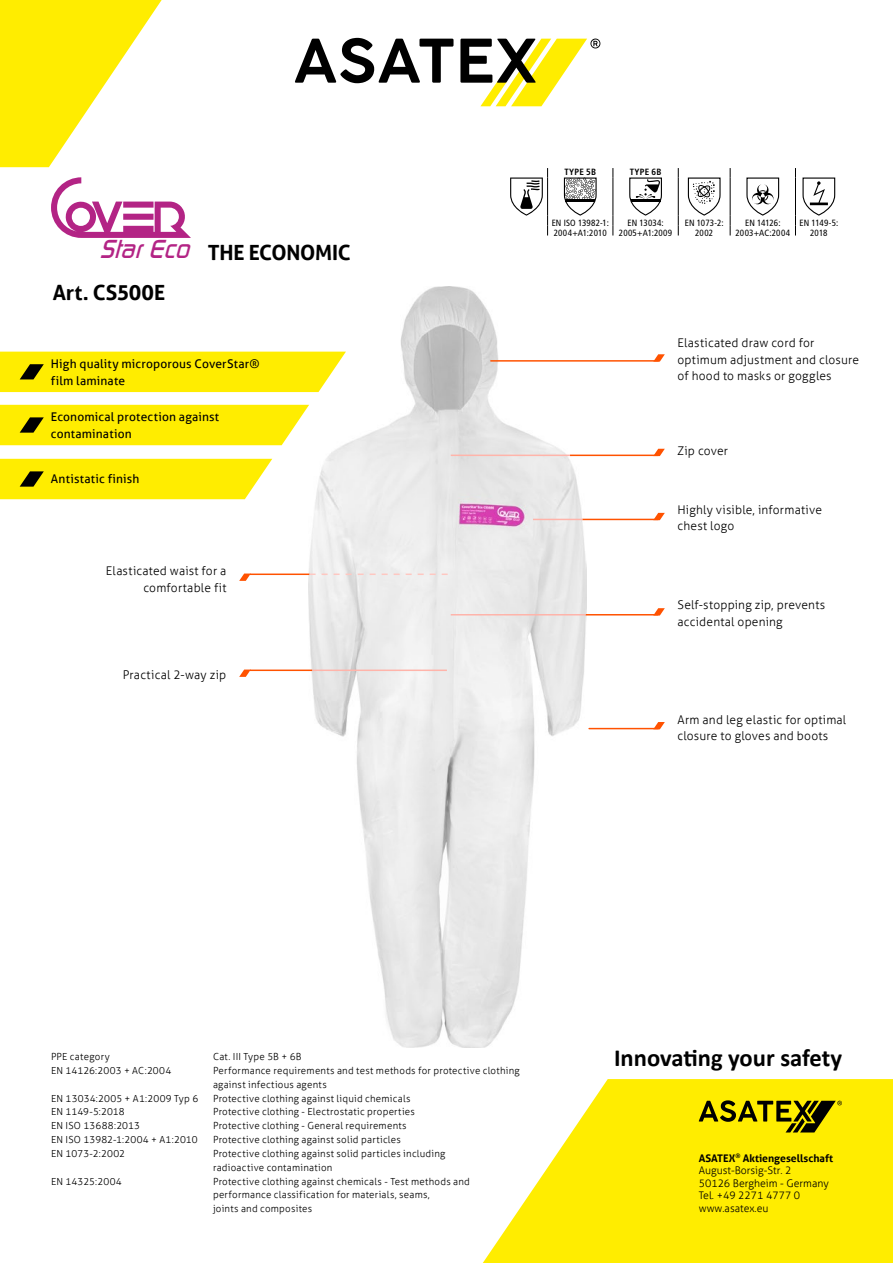
<style>
.page{position:relative;width:893px;height:1263px;background:#fff}
.page>*{position:absolute;margin:0;border:0;box-sizing:border-box;transform-origin:0 0}
.t1{font:italic 500 25.2px "Dicot";color:#b32485}
.t2{font:700 24.6px "Calibri";color:#000}
.t3{font:700 21px "Aller";letter-spacing:-.01em;color:#000}
.t4{font:300 12px/16.5px "Aller";letter-spacing:.015em;color:#000}
.t5{font:12px/16.5px "Aller";letter-spacing:.015em;color:#000}
.t6{font:300 10.5px/12.6px "Aller";color:#000}
.t7{font:300 9.75px/13.8px "Aller";letter-spacing:.025em;color:#000}
.t8{font:condensed 9px "Frutiger LT Std";letter-spacing:.015em;color:#000}
.t9{font:700 condensed 9px "Frutiger LT Std";letter-spacing:.03em;color:#000}
.s1{font-weight:700}
</style>
<div class="page">
<svg style="left:483px;top:1079px;width:410px;height:184px;fill:#ffed00"></svg>
<svg style="left:295px;top:38px;width:305px;height:68px"></svg>
<svg style="left:699px;top:1100px;width:143px;height:32px;background:#a49900"></svg>
<svg style="left:0;top:0;width:162px;height:167px"></svg>
<img style="left:308px;top:286px;width:279px;height:761px">
<hr style="left:589px;top:728px;width:69px;height:1px;background:#ff5200">
<svg style="left:653px;top:722px;width:12px;height:7px"></svg>
<hr style="left:250px;top:573px;width:60px;height:2px;background:#ff5200">
<svg style="left:239px;top:573px;width:12px;height:8px"></svg>
<svg style="left:310px;top:573px;width:138px;height:2px"></svg>
<hr style="left:312px;top:669px;width:135px;height:2px;background:#ffb4aa">
<hr style="left:250px;top:669px;width:62px;height:2px;background:#ff5200">
<svg style="left:239px;top:669px;width:12px;height:8px"></svg>
<hr style="left:491px;top:360px;width:167px;height:2px;background:#ff5200">
<svg style="left:653px;top:354px;width:12px;height:8px"></svg>
<hr style="left:570px;top:455px;width:88px;height:1px;background:#ff5200">
<svg style="left:653px;top:449px;width:12px;height:7px"></svg>
<hr style="left:451px;top:455px;width:119px;height:1px;background:#ffb4aa">
<hr style="left:585px;top:614px;width:73px;height:1px;background:#ff5200">
<svg style="left:654px;top:608px;width:11px;height:7px"></svg>
<hr style="left:451px;top:614px;width:134px;height:1px;background:#ffb4aa">
<hr style="left:582px;top:519px;width:76px;height:1px;background:#ff5200">
<svg style="left:653px;top:513px;width:12px;height:7px"></svg>
<hr style="left:533px;top:519px;width:49px;height:1px;background:#ffb4aa">
<div style="left:0;top:352px;width:346px;height:40px;background:#ffed00"></div>
<div style="left:0;top:405px;width:309px;height:40px;background:#ffed00"></div>
<svg style="left:0;top:459px;width:272px;height:40px;background:#fae90c"></svg>
<svg style="left:51px;top:177px;width:140px;height:61px"></svg>
<svg style="left:613px;top:216px;width:1px;height:19px"></svg>
<svg style="left:678px;top:216px;width:1px;height:19px"></svg>
<svg style="left:730px;top:216px;width:1px;height:19px"></svg>
<svg style="left:795px;top:216px;width:1px;height:19px"></svg>
<hr style="left:613px;top:178px;width:1px;height:38px;background:#000">
<hr style="left:678px;top:178px;width:1px;height:38px;background:#000">
<hr style="left:730px;top:178px;width:1px;height:38px;background:#000">
<hr style="left:795px;top:178px;width:1px;height:38px;background:#000">
<svg style="left:510px;top:168px;width:38px;height:67px"></svg>
<svg style="left:564px;top:178px;width:33px;height:38px"></svg>
<svg style="left:629px;top:178px;width:33px;height:38px"></svg>
<svg style="left:688px;top:178px;width:33px;height:38px"></svg>
<svg style="left:746px;top:178px;width:33px;height:38px"></svg>
<svg style="left:802px;top:178px;width:33px;height:38px"></svg>
<h1 class="t1" style="left:100px;top:235px;width:98px">StarEco</h1>
<h3 class="t3" style="left:53px;top:279px;width:114px">Art. CS500E</h3>
<h3 class="t3" style="left:208px;top:239px;width:144px">THE ECONOMIC</h3>
<p class="t5" style="left:51px;top:355px;width:210px">High quality microporous CoverStar® film laminate</p>
<p class="t5" style="left:51px;top:409px;width:170px">Economical protection against contamination</p>
<p class="t5" style="left:51px;top:471px;width:90px">Antistatic finish</p>
<p class="t4" style="left:106px;top:563px;width:122px;text-align:right">Elasticated waist for a comfortable fit</p>
<p class="t4" style="left:123px;top:666px;width:105px">Practical 2-way zip</p>
<p class="t9" style="left:564px;top:166px;width:33px">TYPE 5B</p>
<p class="t9" style="left:630px;top:166px;width:33px">TYPE 6B</p>
<p class="t8" style="left:552px;top:217px;width:59px">EN ISO 13982-1:</p>
<p class="t8" style="left:627px;top:217px;width:38px">EN 13034:</p>
<p class="t8" style="left:685px;top:217px;width:40px">EN 1073-2:</p>
<p class="t8" style="left:745px;top:217px;width:37px">EN 14126:</p>
<p class="t8" style="left:799px;top:217px;width:40px">EN 1149-5:</p>
<p class="t8" style="left:554px;top:227px;width:54px">2004+A1:2010</p>
<p class="t8" style="left:619px;top:227px;width:55px">2005+A1:2009</p>
<p class="t8" style="left:695px;top:227px;width:19px">2002</p>
<p class="t8" style="left:735px;top:227px;width:56px">2003+AC:2004</p>
<p class="t8" style="left:810px;top:227px;width:19px">2018</p>
<p class="t4" style="left:677px;top:335px;width:183px">Elasticated draw cord for optimum adjustment and closure of hood to masks or goggles</p>
<p class="t4" style="left:677px;top:443px;width:52px">Zip cover</p>
<p class="t4" style="left:677px;top:501px;width:146px">Highly visible, informative chest logo</p>
<p class="t4" style="left:677px;top:597px;width:149px">Self-stopping zip, prevents accidental opening</p>
<p class="t4" style="left:677px;top:711px;width:170px">Arm and leg elastic for optimal closure to gloves and boots</p>
<p class="t7" style="left:51px;top:1050px;width:60px">PPE category</p>
<p class="t7" style="left:213px;top:1050px;width:90px">Cat. III Type 5B + 6B</p>
<p class="t7" style="left:51px;top:1063px;width:122px">EN 14126:2003 + AC:2004</p>
<p class="t7" style="left:213px;top:1063px;width:308px">Performance requirements and test methods for protective clothing against infectious agents</p>
<p class="t7" style="left:51px;top:1091px;width:149px">EN 13034:2005 + A1:2009 Typ 6</p>
<p class="t7" style="left:213px;top:1091px;width:199px">Protective clothing against liquid chemicals</p>
<p class="t7" style="left:51px;top:1105px;width:75px">EN 1149-5:2018</p>
<p class="t7" style="left:213px;top:1105px;width:203px">Protective clothing - Electrostatic properties</p>
<p class="t7" style="left:51px;top:1119px;width:91px">EN ISO 13688:2013</p>
<p class="t7" style="left:213px;top:1119px;width:195px">Protective clothing - General requirements</p>
<p class="t7" style="left:51px;top:1133px;width:148px">EN ISO 13982-1:2004 + A1:2010</p>
<p class="t7" style="left:213px;top:1133px;width:189px">Protective clothing against solid particles</p>
<p class="t7" style="left:51px;top:1146px;width:75px">EN 1073-2:2002</p>
<p class="t7" style="left:213px;top:1146px;width:234px">Protective clothing against solid particles including radioactive contamination</p>
<p class="t7" style="left:51px;top:1174px;width:72px">EN 14325:2004</p>
<p class="t7" style="left:213px;top:1174px;width:258px">Protective clothing against chemicals - Test methods and performance classification for materials, seams,<br>joints and composites</p>
<h2 class="t2" style="left:614px;top:1040px;width:229px">Innovating your safety</h2>
<p class="t6" style="left:699px;top:1151px;width:136px"><span class="s1">ASATEX</span><sup>®</sup> <span class="s1">Aktiengesellschaft<br></span>August-Borsig-Str. 2<br>50126 Bergheim - Germany<br>Tel. +49 2271 4777 0 www.asatex.eu</p>
</div>
